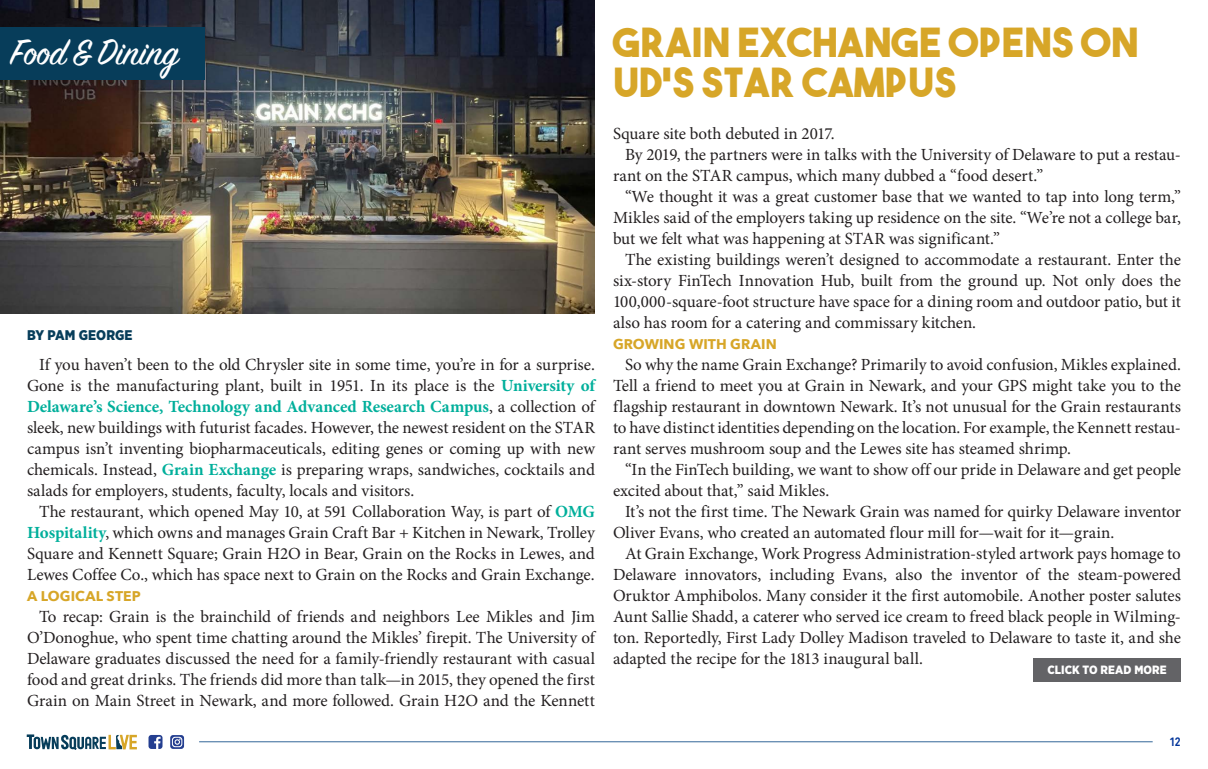
<style>
.page{position:relative;width:1208px;height:769px;background:#fff}
.page>*{position:absolute;margin:0;border:0;box-sizing:border-box;transform-origin:0 0}
.t1{font:40px/40px "The Bold Font";letter-spacing:.01em;color:#d7a628}
.t2{font:40px "Sign Painter House Script";color:#fff}
.body_copy{font:17px/21px "Minion Pro";letter-spacing:-.005em;color:#231f20;text-align:justify}
.t3{font:700 14px "Avenir Next";letter-spacing:.005em;color:#d7a628}
.t4{font:900 14px "Gotham Narrow";color:#073d5a}
.t5{font:900 12px "Gotham Narrow";letter-spacing:.005em;color:#fff}
.t6{font:600 12px "Avenir Next Condensed";color:#039}
.s1{font-weight:700;color:#00af9b}
</style>
<div class="page">
<hr style="left:199px;top:740px;width:953px;height:1px;background:#369">
<svg style="left:148px;top:735px;width:14px;height:13px"></svg>
<svg style="left:170px;top:735px;width:14px;height:13px"></svg>
<svg style="left:27px;top:734px;width:110px;height:15px"></svg>
<img style="left:0;top:0;width:595px;height:313px">
<div style="left:591px;top:6px;width:567px;height:113px;background:#fff"></div>
<div style="left:0;top:27px;width:204px;height:52px;background:#073d5a"></div>
<div style="left:1033px;top:657px;width:147px;height:23px;background:#636366"></div>
<p class="t2" style="left:11px;top:27px;width:170px">Food &amp; Dining</p>
<p class="t4" style="left:27px;top:325px;width:107px">BY PAM GEORGE</p>
<p class="body_copy" style="left:27px;top:354px;width:569px;text-indent:12px">If you haven’t been to the old Chrysler site in some time, you’re in for a surprise.<br>Gone is the manufacturing plant, built in 1951. In its place is the <span class="s1">University of Delaware’s Science, Technology and Advanced Research Campus</span>, a collection of sleek, new buildings with futurist facades. However, the newest resident on the STAR campus isn’t inventing biopharmaceuticals, editing genes or coming up with new chemicals. Instead, <span class="s1">Grain Exchange</span> is preparing wraps, sandwiches, cocktails and salads for employers, students, faculty, locals and visitors.</p>
<p class="body_copy" style="left:27px;top:501px;width:569px;text-indent:12px">The restaurant, which opened May 10, at 591 Collaboration Way, is part of <span class="s1">OMG Hospitality</span>, which owns and manages Grain Craft Bar + Kitchen in Newark, Trolley Square and Kennett Square; Grain H2O in Bear, Grain on the Rocks in Lewes, and Lewes Coffee Co., which has space next to Grain on the Rocks and Grain Exchange.</p>
<p class="t3" style="left:27px;top:583px;width:115px">A LOGICAL STEP</p>
<p class="body_copy" style="left:27px;top:606px;width:569px;text-indent:12px">To recap: Grain is the brainchild of friends and neighbors Lee Mikles and Jim O’Donoghue, who spent time chatting around the Mikles’ firepit. The University of Delaware graduates discussed the need for a family-friendly restaurant with casual food and great drinks. The friends did more than talk—in 2015, they opened the first Grain on Main Street in Newark, and more followed. Grain H2O and the Kennett</p>
<p class="t1" style="left:613px;top:22px;width:527px">GRAIN EXCHANGE OPENS ON<br>UD’S STAR CAMPUS</p>
<p class="body_copy" style="left:613px;top:123px;width:223px">Square site both debuted in 2017.</p>
<p class="body_copy" style="left:613px;top:144px;width:569px;text-indent:12px">By 2019, the partners were in talks with the University of Delaware to put a restau&shy;rant on the STAR campus, which many dubbed a “food desert.”</p>
<p class="body_copy" style="left:613px;top:186px;width:569px;text-indent:12px">“We thought it was a great customer base that we wanted to tap into long term,” Mikles said of the employers taking up residence on the site. “We’re not a college bar, but we felt what was happening at STAR was significant.”</p>
<p class="body_copy" style="left:613px;top:249px;width:569px;text-indent:12px">The existing buildings weren’t designed to accommodate a restaurant. Enter the six-story FinTech Innovation Hub, built from the ground up. Not only does the 100,000-square-foot structure have space for a dining room and outdoor patio, but it also has room for a catering and commissary kitchen.</p>
<p class="t3" style="left:613px;top:332px;width:165px">GROWING WITH GRAIN</p>
<p class="body_copy" style="left:613px;top:354px;width:569px;text-indent:12px">So why the name Grain Exchange? Primarily to avoid confusion, Mikles explained.<br>Tell a friend to meet you at Grain in Newark, and your GPS might take you to the flagship restaurant in downtown Newark. It’s not unusual for the Grain restaurants to have distinct identities depending on the location. For example, the Kennett restau&shy;rant serves mushroom soup and the Lewes site has steamed shrimp.</p>
<p class="body_copy" style="left:613px;top:459px;width:569px;text-indent:12px">“In the FinTech building, we want to show off our pride in Delaware and get people excited about that,” said Mikles.</p>
<p class="body_copy" style="left:613px;top:501px;width:569px;text-indent:12px">It’s not the first time. The Newark Grain was named for quirky Delaware inventor<br>Oliver Evans, who created an automated flour mill for—wait for it—grain.</p>
<p class="body_copy" style="left:613px;top:543px;width:569px;text-indent:12px">At Grain Exchange, Work Progress Administration-styled artwork pays homage to Delaware innovators, including Evans, also the inventor of the steam-powered Oruktor Amphibolos. Many consider it the first automobile. Another poster salutes Aunt Sallie Shadd, a caterer who served ice cream to freed black people in Wilming&shy;ton. Reportedly, First Lady Dolley Madison traveled to Delaware to taste it, and she adapted the recipe for the 1813 inaugural ball.</p>
<p class="t5" style="left:1047px;top:661px;width:121px">CLICK TO READ MORE</p>
<p class="t6" style="left:1169px;top:731px;width:13px">12</p>
</div>
